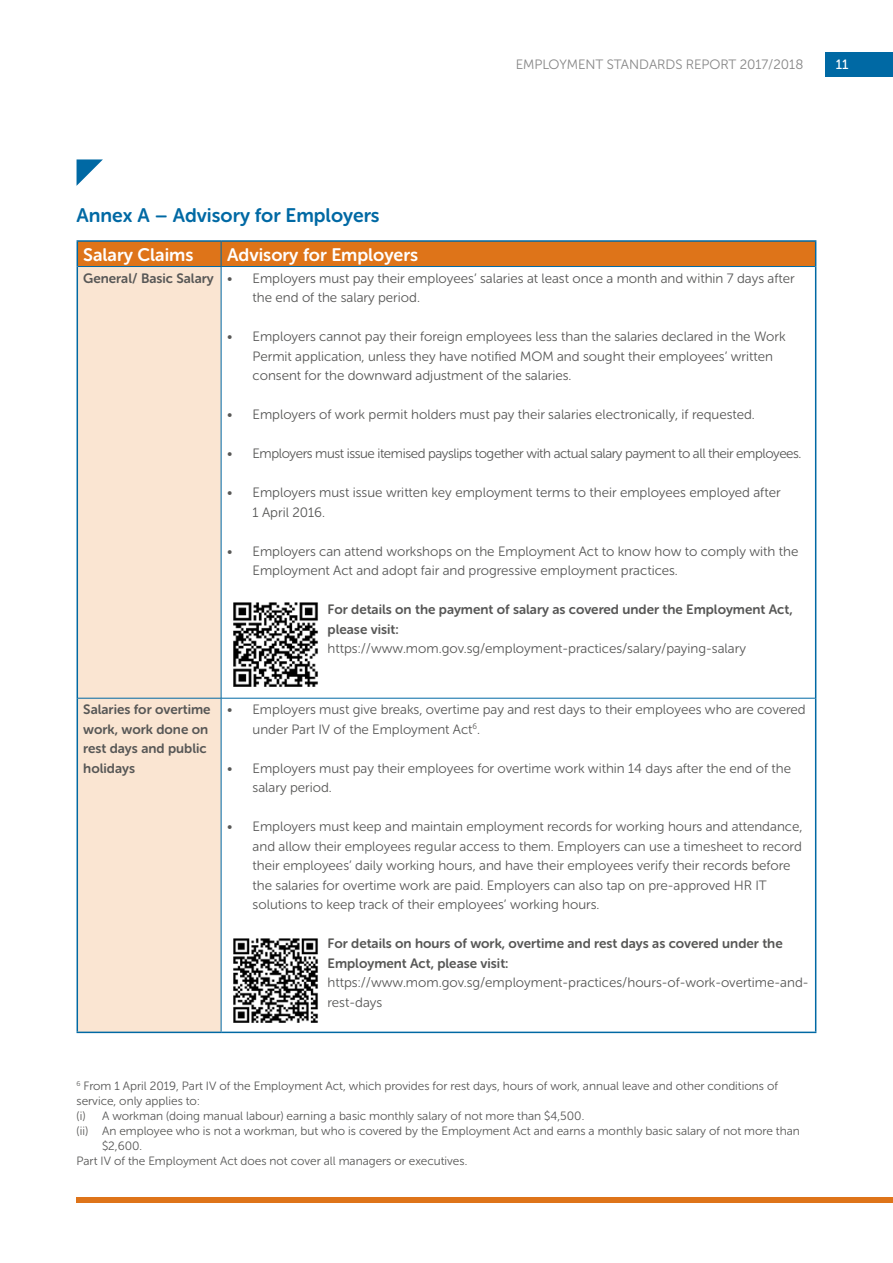
<style>
.page{position:relative;width:893px;height:1263px;background:#fff}
.page>*{position:absolute;margin:0;border:0;box-sizing:border-box;transform-origin:0 0}
.t1{font:19.5px "Museo Sans Rounded 700";color:#0069a4}
.t2{font:18px "Museo Sans Rounded 700";color:#fff}
.t3{font:13.5px/19.5px "Museo Sans Rounded 300";color:#575756}
.t4{font:13.5px/19.5px "Museo Sans Rounded 700";color:#575756}
.t5{font:13.5px "Museo Sans Rounded 300";letter-spacing:-.03em;color:#575756}
.t6{font:13.5px "Museo Sans Rounded 300";color:#878787}
.t7{font:13.5px "Museo Sans Rounded 500";color:#fff}
.t8{font:12px "Museo Sans Rounded 300";color:#575756}
.s1{font-family:"Museo Sans Rounded 300"}
</style>
<div class="page">
<div style="left:825px;top:52px;width:68px;height:25px;background:#0069a4"></div>
<div style="left:77px;top:1197px;width:816px;height:6px;background:#de7419"></div>
<svg style="left:77px;top:159px;width:26px;height:27px"></svg>
<div style="left:78px;top:267px;width:143px;height:764px;background:#fae5d2"></div>
<hr style="left:77px;top:240px;width:144px;height:2px;background:#0069a4">
<hr style="left:221px;top:240px;width:595px;height:2px;background:#0069a4">
<hr style="left:77px;top:266px;width:1px;height:432px;background:#0069a4">
<hr style="left:815px;top:266px;width:1px;height:432px;background:#0069a4">
<hr style="left:77px;top:698px;width:1px;height:333px;background:#0069a4">
<hr style="left:815px;top:698px;width:1px;height:333px;background:#0069a4">
<hr style="left:77px;top:1031px;width:144px;height:2px;background:#0069a4">
<hr style="left:221px;top:1031px;width:595px;height:2px;background:#0069a4">
<div style="left:77px;top:241px;width:739px;height:25px;background:#de7419"></div>
<hr style="left:78px;top:266px;width:143px;height:1px;background:#0069a4">
<hr style="left:221px;top:266px;width:594px;height:1px;background:#0069a4">
<hr style="left:221px;top:267px;width:1px;height:431px;background:#0069a4">
<hr style="left:78px;top:698px;width:143px;height:1px;background:#0069a4">
<hr style="left:221px;top:698px;width:594px;height:1px;background:#0069a4">
<hr style="left:221px;top:698px;width:1px;height:333px;background:#0069a4">
<img style="left:233px;top:602px;width:85px;height:84px">
<img style="left:233px;top:938px;width:85px;height:85px">
<p class="t6" style="left:516px;top:58px;width:289px">EMPLOYMENT STANDARDS REPORT 2017/2018</p>
<p class="t7" style="left:836px;top:57px;width:14px">11</p>
<h1 class="t1" style="left:77px;top:204px;width:305px">Annex A – Advisory for Employers</h1>
<h2 class="t2" style="left:83px;top:244px;width:112px">Salary Claims</h2>
<h2 class="t2" style="left:227px;top:244px;width:193px">Advisory for Employers</h2>
<p class="t4" style="left:83px;top:268px;width:151px">General/ Basic Salary <span class="s1">•</span></p>
<p class="t3" style="left:253px;top:268px;width:543px">Employers must pay their employees’ salaries at least once a month and within 7 days after the end of the salary period.</p>
<p class="t3" style="left:253px;top:327px;width:534px;text-indent:-26px">• Employers cannot pay their foreign employees less than the salaries declared in the Work<br>Permit application, unless they have notified MOM and sought their employees’ written consent for the downward adjustment of the salaries.</p>
<p class="t3" style="left:227px;top:405px;width:529px">• Employers of work permit holders must pay their salaries electronically, if requested.</p>
<p class="t5" style="left:227px;top:446px;width:576px">• Employers must issue itemised payslips together with actual salary payment to all their employees.</p>
<p class="t3" style="left:253px;top:483px;width:529px;text-indent:-26px">• Employers must issue written key employment terms to their employees employed after<br>1 April 2016.</p>
<p class="t3" style="left:253px;top:541px;width:547px;text-indent:-26px">• Employers can attend workshops on the Employment Act to know how to comply with the<br>Employment Act and adopt fair and progressive employment practices.</p>
<p class="t4" style="left:328px;top:600px;width:466px">For details on the payment of salary as covered under the Employment Act, please visit:</p>
<p class="t3" style="left:328px;top:639px;width:420px">https://www.mom.gov.sg/employment-practices/salary/paying-salary</p>
<p class="t4" style="left:83px;top:700px;width:129px">Salaries for overtime work, work done on rest days and public holidays</p>
<p class="t3" style="left:253px;top:700px;width:555px;text-indent:-26px">• Employers must give breaks, overtime pay and rest days to their employees who are covered under Part IV of the Employment Act<sup>6</sup>.</p>
<p class="t3" style="left:253px;top:758px;width:540px;text-indent:-26px">• Employers must pay their employees for overtime work within 14 days after the end of the salary period.</p>
<p class="t3" style="left:253px;top:817px;width:551px;text-indent:-26px">• Employers must keep and maintain employment records for working hours and attendance, and allow their employees regular access to them. Employers can use a timesheet to record their employees’ daily working hours, and have their employees verify their records before the salaries for overtime work are paid. Employers can also tap on pre-approved HR IT solutions to keep track of their employees’ working hours.</p>
<p class="t4" style="left:328px;top:934px;width:457px">For details on hours of work, overtime and rest days as covered under the<br>Employment Act, please visit:</p>
<p class="t3" style="left:328px;top:973px;width:482px">https://www.mom.gov.sg/employment-practices/hours-of-work-overtime-and&shy;rest-days</p>
<p class="t8" style="left:77px;top:1079px;width:703px"><sup>6</sup> From 1 April 2019, Part IV of the Employment Act, which provides for rest days, hours of work, annual leave and other conditions of</p>
<p class="t8" style="left:77px;top:1094px;width:125px">service, only applies to:</p>
<p class="t8" style="left:77px;top:1109px;width:509px">(i) A workman (doing manual labour) earning a basic monthly salary of not more than $4,500.</p>
<p class="t8" style="left:77px;top:1124px;width:725px">(ii) An employee who is not a workman, but who is covered by the Employment Act and earns a monthly basic salary of not more than</p>
<p class="t8" style="left:102px;top:1139px;width:42px">$2,600.</p>
<p class="t8" style="left:77px;top:1154px;width:392px">Part IV of the Employment Act does not cover all managers or executives.</p>
</div>
